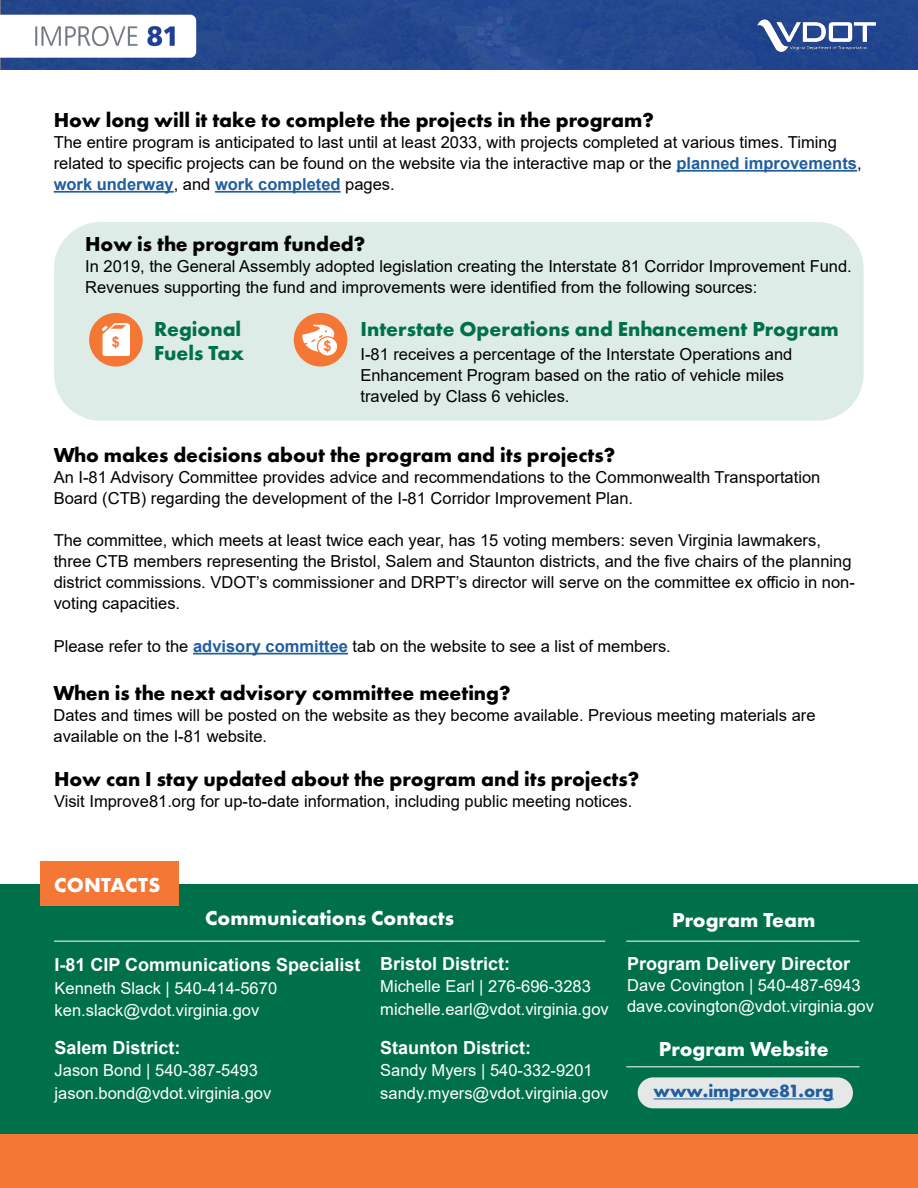
<style>
.page{position:relative;width:918px;height:1188px;background:#fff}
.page>*{position:absolute;margin:0;border:0;box-sizing:border-box;transform-origin:0 0}
.t1{font:700 21px "Futura PT";color:#000}
.t2{font:700 21px "Futura PT";color:#00704a}
.t3{font:700 21px "Futura PT";color:#fff}
.t4{font:700 18.3px "Futura PT";color:#215e9e}
.t5{font:700 18px "Arial";color:#fff}
.t6{font:16.5px/21px "Arial";color:#000}
.t7{font:16.5px "Arial";color:#fff}
.t8{font:700 14.4px "Arial";color:#f47736}
.s1{font-weight:700;color:#215e9e}
</style>
<div class="page">
<div style="left:54px;top:222px;width:810px;height:199px;background:#deece7;border-radius:46px"></div>
<hr style="left:193px;top:653px;width:155px;height:2px;background:#215e9e">
<hr style="left:676px;top:170px;width:181px;height:2px;background:#215e9e">
<hr style="left:54px;top:191px;width:120px;height:2px;background:#215e9e">
<hr style="left:215px;top:191px;width:126px;height:2px;background:#215e9e">
<div style="left:0;top:884px;width:918px;height:255px;background:#00704a"></div>
<hr style="left:54px;top:941px;width:551px;height:1px;background:#fff">
<hr style="left:626px;top:941px;width:234px;height:1px;background:#fff">
<hr style="left:626px;top:1066px;width:234px;height:1px;background:#fff">
<div style="left:0;top:1134px;width:918px;height:54px;background:#f47736"></div>
<div style="left:40px;top:862px;width:139px;height:44px;background:#f47736"></div>
<div style="left:89px;top:313px;width:54px;height:54px;background:#f47736;border-radius:50%"></div>
<div style="left:294px;top:313px;width:53px;height:54px;background:#f47736;border-radius:50%"></div>
<svg style="left:302px;top:325px;width:33px;height:27px"></svg>
<div style="left:318px;top:337px;width:20px;height:19px;background:#fff;border-radius:50%"></div>
<div style="left:317px;top:336px;width:21px;height:21px;border:1px solid #f47736;border-radius:50%"></div>
<img style="left:102px;top:324px;width:28px;height:32px">
<div style="left:638px;top:1077px;width:215px;height:31px;background:#e6e7e8;border-radius:15px"></div>
<hr style="left:654px;top:1098px;width:180px;height:1px;background:#215e9e">
<div style="left:0;top:0;width:918px;height:70px;background:#25478f"></div>
<svg style="left:0;top:15px;width:196px;height:43px"></svg>
<img style="left:751px;top:16px;width:131px;height:38px">
<img style="left:30px;top:19px;width:150px;height:33px">
<p class="t1" style="left:54px;top:106px;width:602px">How long will it take to complete the projects in the program?</p>
<p class="t6" style="left:54px;top:132px;width:809px">The entire program is anticipated to last until at least 2033, with projects completed at various times. Timing related to specific projects can be found on the website via the interactive map or the <span class="s1">planned improvements</span>, <span class="s1">work underway</span>, and <span class="s1">work completed</span> pages.</p>
<p class="t1" style="left:85px;top:231px;width:282px">How is the program funded?</p>
<p class="t6" style="left:85px;top:256px;width:768px">In 2019, the General Assembly adopted legislation creating the Interstate 81 Corridor Improvement Fund.<br>Revenues supporting the fund and improvements were identified from the following sources:</p>
<p class="t8" style="left:112px;top:332px;width:10px">$</p>
<p class="t2" style="left:154px;top:316px;width:89px">Regional</p>
<p class="t2" style="left:360px;top:316px;width:480px">Interstate Operations and Enhancement Program</p>
<p class="t2" style="left:154px;top:340px;width:92px">Fuels Tax</p>
<p class="t8" style="left:324px;top:336px;width:10px">$</p>
<p class="t6" style="left:360px;top:344px;width:433px">I-81 receives a percentage of the Interstate Operations and<br>Enhancement Program based on the ratio of vehicle miles traveled by Class 6 vehicles.</p>
<p class="t1" style="left:54px;top:442px;width:563px">Who makes decisions about the program and its projects?</p>
<p class="t6" style="left:54px;top:467px;width:768px">An I-81 Advisory Committee provides advice and recommendations to the Commonwealth Transportation<br>Board (CTB) regarding the development of the I-81 Corridor Improvement Plan.</p>
<p class="t6" style="left:54px;top:530px;width:803px">The committee, which meets at least twice each year, has 15 voting members: seven Virginia lawmakers, three CTB members representing the Bristol, Salem and Staunton districts, and the five chairs of the planning district commissions. VDOT’s commissioner and DRPT’s director will serve on the committee ex officio in non&shy;voting capacities.</p>
<p class="t6" style="left:54px;top:636px;width:619px">Please refer to the <span class="s1">advisory committee</span> tab on the website to see a list of members.</p>
<p class="t1" style="left:54px;top:679px;width:459px">When is the next advisory committee meeting?</p>
<p class="t6" style="left:54px;top:704px;width:764px">Dates and times will be posted on the website as they become available. Previous meeting materials are available on the I-81 website.</p>
<p class="t1" style="left:54px;top:765px;width:587px">How can I stay updated about the program and its projects?</p>
<p class="t6" style="left:54px;top:790px;width:580px">Visit Improve81.org for up-to-date information, including public meeting notices.</p>
<p class="t3" style="left:54px;top:872px;width:108px">CONTACTS</p>
<p class="t3" style="left:205px;top:904px;width:250px">Communications Contacts</p>
<p class="t3" style="left:672px;top:906px;width:145px">Program Team</p>
<p class="t5" style="left:55px;top:952px;width:307px">I-81 CIP Communications Specialist</p>
<p class="t7" style="left:55px;top:977px;width:224px">Kenneth Slack | 540-414-5670</p>
<p class="t7" style="left:55px;top:999px;width:206px">ken.slack@vdot.virginia.gov</p>
<p class="t5" style="left:55px;top:1035px;width:128px">Salem District:</p>
<p class="t7" style="left:55px;top:1059px;width:205px">Jason Bond | 540-387-5493</p>
<p class="t7" style="left:55px;top:1082px;width:218px">jason.bond@vdot.virginia.gov</p>
<p class="t5" style="left:380px;top:950px;width:132px">Bristol District:</p>
<p class="t7" style="left:380px;top:975px;width:212px">Michelle Earl | 276-696-3283</p>
<p class="t7" style="left:380px;top:997px;width:230px">michelle.earl@vdot.virginia.gov</p>
<p class="t5" style="left:380px;top:1035px;width:153px">Staunton District:</p>
<p class="t7" style="left:380px;top:1059px;width:214px">Sandy Myers | 540-332-9201</p>
<p class="t7" style="left:380px;top:1082px;width:230px">sandy.myers@vdot.virginia.gov</p>
<p class="t5" style="left:627px;top:950px;width:225px">Program Delivery Director</p>
<p class="t7" style="left:627px;top:973px;width:235px">Dave Covington | 540-487-6943</p>
<p class="t7" style="left:627px;top:994px;width:248px">dave.covington@vdot.virginia.gov</p>
<p class="t3" style="left:659px;top:1036px;width:171px">Program Website</p>
<p class="t4" style="left:654px;top:1079px;width:182px">www.improve81.org</p>
</div>
